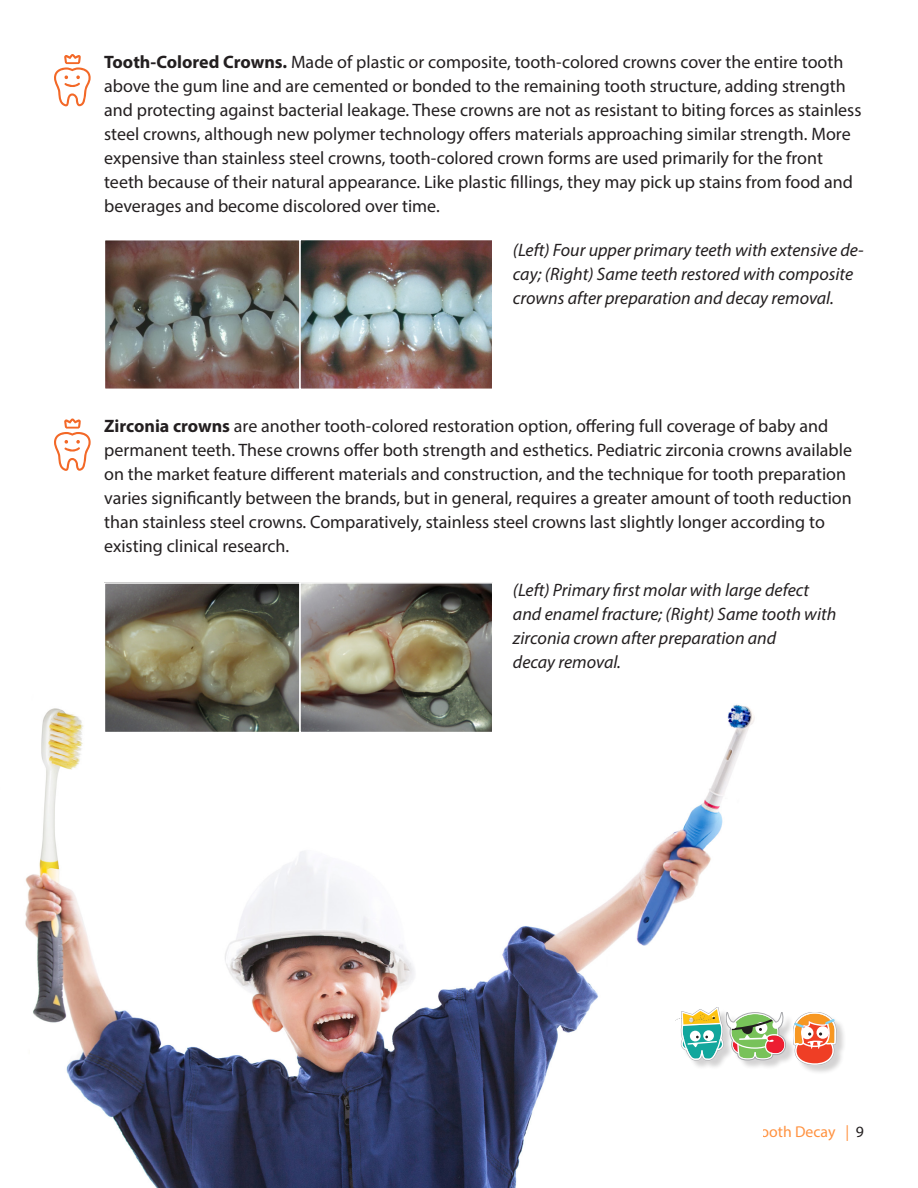
<style>
.page{position:relative;width:918px;height:1188px;background:#fff}
.page>*{position:absolute;margin:0;border:0;box-sizing:border-box;transform-origin:0 0}
.Body_Text{font:18px/24px "Myriad Pro";color:#231f20}
.t1{font:italic 18px/24px "Myriad Pro";color:#231f20}
.t2{font:15.75px "Myriad Pro";color:#ff9240}
.s1{font-weight:700}
.s2{color:#231f20}
</style>
<div class="page">
<img style="left:25px;top:704px;width:730px;height:484px">
<img style="left:107px;top:242px;width:383px;height:145px">
<div style="left:104px;top:239px;width:197px;height:151px;border:2px solid #fff"></div>
<div style="left:299px;top:239px;width:194px;height:151px;border:2px solid #fff"></div>
<img style="left:107px;top:585px;width:383px;height:145px">
<div style="left:104px;top:582px;width:197px;height:151px;border:2px solid #fff"></div>
<div style="left:299px;top:582px;width:194px;height:151px;border:2px solid #fff"></div>
<svg style="left:54px;top:54px;width:37px;height:52px"></svg>
<svg style="left:54px;top:418px;width:37px;height:53px"></svg>
<div style="left:677px;top:1009px;width:56px;height:62px;background:#231f20;opacity:.2"></div>
<div style="left:795px;top:1014px;width:52px;height:61px;background:#231f20;opacity:.2"></div>
<svg style="left:796px;top:1012px;width:40px;height:53px"></svg>
<div style="left:728px;top:1014px;width:68px;height:56px;background:#231f20;opacity:.2"></div>
<svg style="left:675px;top:1007px;width:111px;height:53px"></svg>
<p class="Body_Text" style="left:104px;top:49px;width:759px"><span class="s1">Tooth-Colored Crowns.</span> Made of plastic or composite, tooth-colored crowns cover the entire tooth above the gum line and are cemented or bonded to the remaining tooth structure, adding strength and protecting against bacterial leakage. These crowns are not as resistant to biting forces as stainless steel crowns, although new polymer technology offers materials approaching similar strength. More expensive than stainless steel crowns, tooth-colored crown forms are used primarily for the front teeth because of their natural appearance. Like plastic fillings, they may pick up stains from food and beverages and become discolored over time.</p>
<p class="t1" style="left:513px;top:237px;width:352px">(Left) Four upper primary teeth with extensive de&shy;cay; (Right) Same teeth restored with composite crowns after preparation and decay removal.</p>
<p class="Body_Text" style="left:104px;top:414px;width:749px"><span class="s1">Zirconia crowns</span> are another tooth-colored restoration option, offering full coverage of baby and permanent teeth. These crowns offer both strength and esthetics. Pediatric zirconia crowns available on the market feature different materials and construction, and the technique for tooth preparation varies significantly between the brands, but in general, requires a greater amount of tooth reduction than stainless steel crowns. Comparatively, stainless steel crowns last slightly longer according to existing clinical research.</p>
<p class="t1" style="left:513px;top:578px;width:325px">(Left) Primary first molar with large defect and enamel fracture; (Right) Same tooth with zirconia crown after preparation and<br>decay removal.</p>
<p class="t2" style="left:697px;top:1122px;width:168px">Treating Tooth Decay | <span class="s2">9</span></p>
</div>
